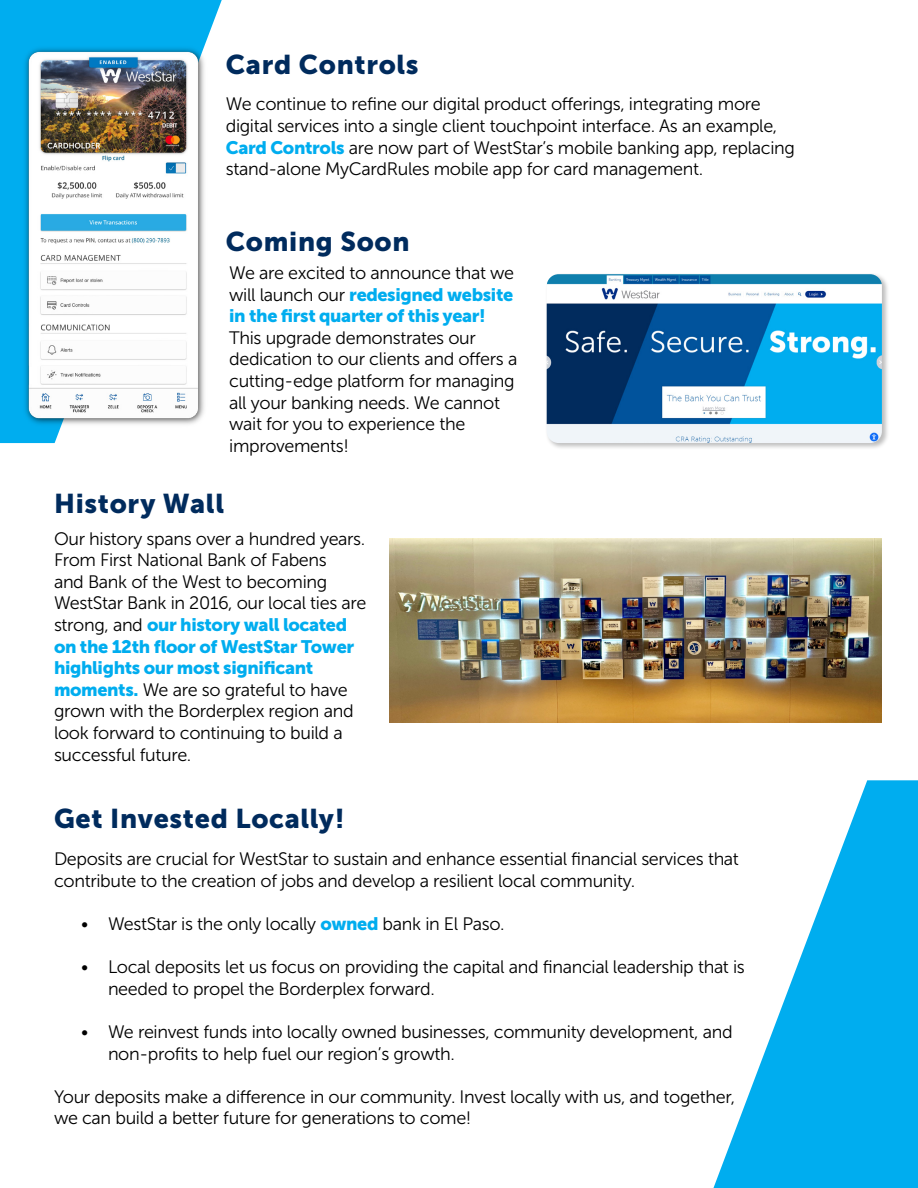
<style>
.page{position:relative;width:918px;height:1188px;background:#fff}
.page>*{position:absolute;margin:0;border:0;box-sizing:border-box;transform-origin:0 0}
.t1{font:27px "Museo Sans 900";letter-spacing:.025em;color:#002b5d}
.t2{font:18px/21.6px "Museo Sans 300";letter-spacing:-.02em;color:#000}
.t3{font:18px/21.6px "Museo Sans 900";letter-spacing:-.02em;color:#00adef}
.s1{font-family:"Museo Sans 900";color:#00adef}
.s2{font-family:"Museo Sans 300";color:#000}
</style>
<div class="page">
<svg style="left:0;top:0;width:222px;height:443px;fill:#00adef"></svg>
<svg style="left:713px;top:780px;width:205px;height:408px;fill:#00adef"></svg>
<img style="left:21px;top:44px;width:187px;height:384px">
<img style="left:389px;top:538px;width:493px;height:184px">
<div style="left:545px;top:273px;width:344px;height:177px;background:#000;opacity:.26"></div>
<img style="left:547px;top:274px;width:335px;height:169px">
<h1 class="t1" style="left:226px;top:49px;width:194px">Card Controls</h1>
<p class="t2" style="left:226px;top:93px;width:571px">We continue to refine our digital product offerings, integrating more digital services into a single client touchpoint interface. As an example, <span class="s1">Card Controls</span> are now part of WestStar’s mobile banking app, replacing stand-alone MyCardRules mobile app for card management.</p>
<h1 class="t1" style="left:226px;top:226px;width:185px">Coming Soon</h1>
<p class="t2" style="left:229px;top:262px;width:287px">We are excited to announce that we</p>
<p class="t3" style="left:229px;top:283px;width:286px"><span class="s2">will launch our</span> redesigned website in the first quarter of this year!</p>
<p class="t2" style="left:229px;top:327px;width:290px">This upgrade demonstrates our dedication to our clients and offers a cutting-edge platform for managing all your banking needs. We cannot wait for you to experience the improvements!</p>
<h1 class="t1" style="left:54px;top:488px;width:172px">History Wall</h1>
<p class="t2" style="left:54px;top:528px;width:314px">Our history spans over a hundred years.<br>From First National Bank of Fabens<br>and Bank of the West to becoming WestStar Bank in 2016, our local ties are</p>
<p class="t3" style="left:54px;top:614px;width:302px"><span class="s2">strong, and</span> our history wall located on the 12th floor of WestStar Tower highlights our most significant</p>
<p class="t2" style="left:54px;top:679px;width:301px"><span class="s1">moments.</span> We are so grateful to have grown with the Borderplex region and look forward to continuing to build a successful future.</p>
<h1 class="t1" style="left:54px;top:804px;width:292px">Get Invested Locally!</h1>
<p class="t2" style="left:54px;top:848px;width:686px">Deposits are crucial for WestStar to sustain and enhance essential financial services that contribute to the creation of jobs and develop a resilient local community.</p>
<p class="t2" style="left:81px;top:913px;width:425px">• WestStar is the only locally <span class="s1">owned</span> bank in El Paso.</p>
<p class="t2" style="left:108px;top:956px;width:638px;text-indent:-27px">• Local deposits let us focus on providing the capital and financial leadership that is needed to propel the Borderplex forward.</p>
<p class="t2" style="left:108px;top:1021px;width:626px;text-indent:-27px">• We reinvest funds into locally owned businesses, community development, and non-profits to help fuel our region’s growth.</p>
<p class="t2" style="left:54px;top:1086px;width:683px">Your deposits make a difference in our community. Invest locally with us, and together, we can build a better future for generations to come!</p>
</div>
